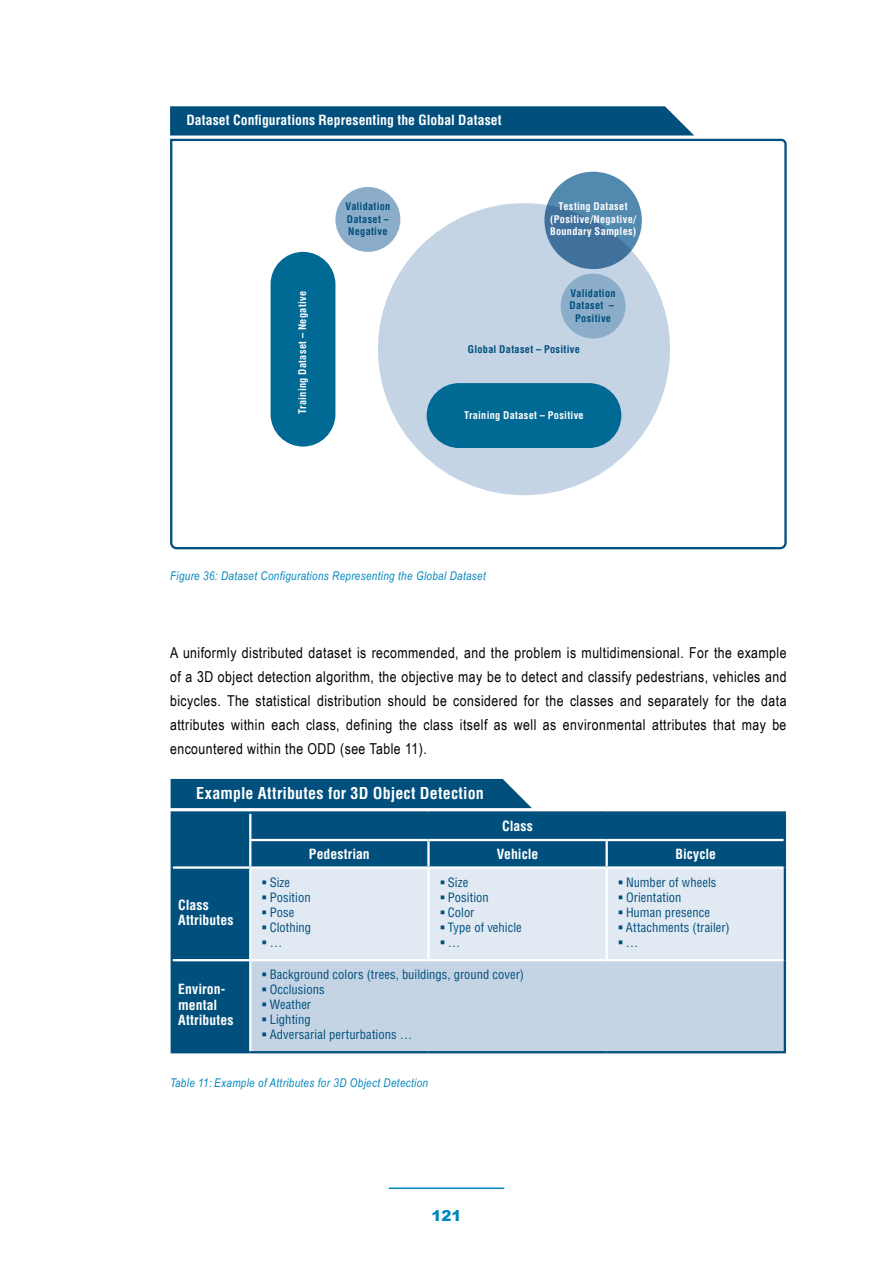
<style>
.page{position:relative;width:893px;height:1263px;background:#fff}
.page>*{position:absolute;margin:0;border:0;box-sizing:border-box;transform-origin:0 0}
.t1{font:700 condensed 16.05px "Helvetica LT Std";letter-spacing:.015em;color:#fff}
.t2{font:15px/24px "Arial Narrow";letter-spacing:.03em;color:#000;text-align:justify}
.t3{font:900 15px "Arial";color:#0186be}
.t4{font:700 condensed 13.8px "Helvetica LT Std";letter-spacing:.005em;color:#fff}
.t5{font:700 condensed 13.65px/15.5px "Helvetica LT Std";letter-spacing:.005em;color:#fff}
.t6{font:condensed 12.6px "Helvetica LT Std";letter-spacing:.005em;color:#004f7c}
.t7{font:italic 12px "Arial Narrow";letter-spacing:.03em;color:#0186be}
.t8{font:700 condensed 10.35px/12.6px "Helvetica LT Std";letter-spacing:.025em;color:#fff;text-align:center}
.t9{font:700 condensed 10.35px/12.6px "Helvetica LT Std";letter-spacing:.025em;color:#004f7c}
</style>
<div class="page">
<hr style="left:389px;top:1187px;width:115px;height:2px;background:#0186be">
<svg style="left:170px;top:106px;width:524px;height:30px;background:#0d5883"></svg>
<svg style="left:170px;top:139px;width:617px;height:410px"></svg>
<div style="left:378px;top:203px;width:292px;height:292px;background:#c4d4e5;border-radius:50%"></div>
<div style="left:335px;top:187px;width:65px;height:65px;background:#8cadca;border-radius:50%"></div>
<div style="left:561px;top:274px;width:65px;height:64px;background:#8cadca;border-radius:50%"></div>
<div style="left:427px;top:383px;width:194px;height:65px;background:#006a94;border-radius:32px"></div>
<div style="left:271px;top:252px;width:64px;height:195px;background:#006a94;border-radius:32px"></div>
<svg style="left:544px;top:172px;width:98px;height:97px;background:#4a7ea6"></svg>
<svg style="left:171px;top:1053px;width:612px;height:1px"></svg>
<div style="left:173px;top:814px;width:611px;height:237px;background:#004f7c"></div>
<div style="left:251px;top:869px;width:533px;height:90px;background:#e1e9f3"></div>
<div style="left:250px;top:960px;width:535px;height:92px;background:#c4d4e5"></div>
<hr style="left:427px;top:869px;width:3px;height:90px;background:#fff">
<hr style="left:606px;top:869px;width:2px;height:90px;background:#fff">
<hr style="left:250px;top:959px;width:178px;height:2px;background:#fff">
<hr style="left:428px;top:959px;width:179px;height:2px;background:#fff">
<hr style="left:607px;top:959px;width:177px;height:2px;background:#fff">
<hr style="left:427px;top:841px;width:3px;height:25px;background:#fff">
<hr style="left:606px;top:841px;width:2px;height:25px;background:#fff">
<hr style="left:250px;top:866px;width:178px;height:3px;background:#fff">
<hr style="left:428px;top:866px;width:179px;height:3px;background:#fff">
<hr style="left:607px;top:866px;width:177px;height:3px;background:#fff">
<hr style="left:249px;top:839px;width:179px;height:2px;background:#fff">
<hr style="left:428px;top:839px;width:179px;height:2px;background:#fff">
<hr style="left:607px;top:839px;width:177px;height:2px;background:#fff">
<hr style="left:173px;top:866px;width:77px;height:3px;background:#fff">
<hr style="left:249px;top:814px;width:2px;height:25px;background:#fff">
<hr style="left:249px;top:841px;width:2px;height:25px;background:#fff">
<hr style="left:249px;top:869px;width:2px;height:90px;background:#fff">
<hr style="left:171px;top:814px;width:2px;height:26px;background:#004f7c">
<hr style="left:784px;top:814px;width:2px;height:26px;background:#004f7c">
<hr style="left:171px;top:840px;width:2px;height:27px;background:#004f7c">
<hr style="left:784px;top:840px;width:2px;height:27px;background:#004f7c">
<hr style="left:171px;top:867px;width:2px;height:93px;background:#004f7c">
<hr style="left:784px;top:867px;width:2px;height:93px;background:#004f7c">
<hr style="left:784px;top:960px;width:2px;height:91px;background:#004f7c">
<hr style="left:171px;top:811px;width:79px;height:3px;background:#004f7c">
<hr style="left:250px;top:811px;width:178px;height:3px;background:#004f7c">
<hr style="left:428px;top:811px;width:179px;height:3px;background:#004f7c">
<hr style="left:607px;top:811px;width:179px;height:3px;background:#004f7c">
<hr style="left:171px;top:960px;width:2px;height:91px;background:#004f7c">
<hr style="left:249px;top:961px;width:2px;height:90px;background:#fff">
<hr style="left:171px;top:1051px;width:79px;height:2px;background:#004f7c">
<hr style="left:250px;top:1051px;width:178px;height:2px;background:#004f7c">
<hr style="left:428px;top:1051px;width:179px;height:2px;background:#004f7c">
<hr style="left:607px;top:1051px;width:179px;height:2px;background:#004f7c">
<hr style="left:173px;top:959px;width:77px;height:2px;background:#fff">
<div style="left:171px;top:779px;width:361px;height:29px;background:#004f7c"></div>
<p class="t4" style="left:186px;top:111px;width:317px">Dataset Configurations Representing the Global Dataset</p>
<p class="t9" style="left:345px;top:200px;width:46px">Validation<br>Dataset –<br>Negative</p>
<p class="t8" style="left:550px;top:200px;width:87px">Testing Dataset (Positive/Negative/<br>Boundary Samples)</p>
<p class="t8" style="left:296px;top:414px;width:124px;rotate:-90deg">Training Dataset – Negative</p>
<p class="t9" style="left:569px;top:286px;width:48px;text-align:center">Validation<br>Dataset –<br>Positive</p>
<p class="t9" style="left:468px;top:343px;width:113px">Global Dataset – Positive</p>
<p class="t8" style="left:464px;top:408px;width:121px">Training Dataset – Positive</p>
<p class="t7" style="left:170px;top:568px;width:317px">Figure 36: Dataset Configurations Representing the Global Dataset</p>
<p class="t2" style="left:170px;top:640px;width:618px">A uniformly distributed dataset is recommended, and the problem is multidimensional. For the example of a 3D object detection algorithm, the objective may be to detect and classify pedestrians, vehicles and bicycles. The statistical distribution should be considered for the classes and separately for the data attributes within each class, defining the class itself as well as environmental attributes that may be encountered within the ODD (see Table 11).</p>
<p class="t1" style="left:196px;top:783px;width:289px">Example Attributes for 3D Object Detection</p>
<p class="t5" style="left:502px;top:818px;width:32px">Class</p>
<p class="t5" style="left:178px;top:897px;width:57px">Class<br>Attributes</p>
<p class="t5" style="left:178px;top:981px;width:57px">Environ&shy;mental<br>Attributes</p>
<p class="t5" style="left:309px;top:846px;width:62px">Pedestrian</p>
<p class="t5" style="left:497px;top:846px;width:43px">Vehicle</p>
<p class="t5" style="left:675px;top:846px;width:42px">Bicycle</p>
<p class="t6" style="left:262px;top:874px;width:30px">▪ Size</p>
<p class="t6" style="left:262px;top:889px;width:51px">▪ Position</p>
<p class="t6" style="left:262px;top:904px;width:34px">▪ Pose</p>
<p class="t6" style="left:262px;top:920px;width:51px">▪ Clothing</p>
<p class="t6" style="left:262px;top:935px;width:22px">▪…</p>
<p class="t6" style="left:440px;top:874px;width:30px">▪ Size</p>
<p class="t6" style="left:440px;top:889px;width:51px">▪ Position</p>
<p class="t6" style="left:440px;top:904px;width:36px">▪ Color</p>
<p class="t6" style="left:440px;top:920px;width:84px">▪ Type of vehicle</p>
<p class="t6" style="left:440px;top:935px;width:22px">▪…</p>
<p class="t6" style="left:262px;top:966px;width:264px">▪ Background colors (trees, buildings, ground cover)</p>
<p class="t6" style="left:262px;top:981px;width:64px">▪ Occlusions</p>
<p class="t6" style="left:262px;top:997px;width:51px">▪ Weather</p>
<p class="t6" style="left:262px;top:1012px;width:51px">▪ Lighting</p>
<p class="t6" style="left:262px;top:1027px;width:152px">▪ Adversarial perturbations …</p>
<p class="t6" style="left:618px;top:874px;width:100px">▪ Number of wheels</p>
<p class="t6" style="left:618px;top:889px;width:65px">▪ Orientation</p>
<p class="t6" style="left:618px;top:904px;width:94px">▪ Human presence</p>
<p class="t6" style="left:618px;top:920px;width:113px">▪ Attachments (trailer)</p>
<p class="t6" style="left:618px;top:935px;width:22px">▪…</p>
<p class="t7" style="left:170px;top:1075px;width:259px">Table 11: Example of Attributes for 3D Object Detection</p>
<p class="t3" style="left:431px;top:1204px;width:32px">121</p>
</div>
